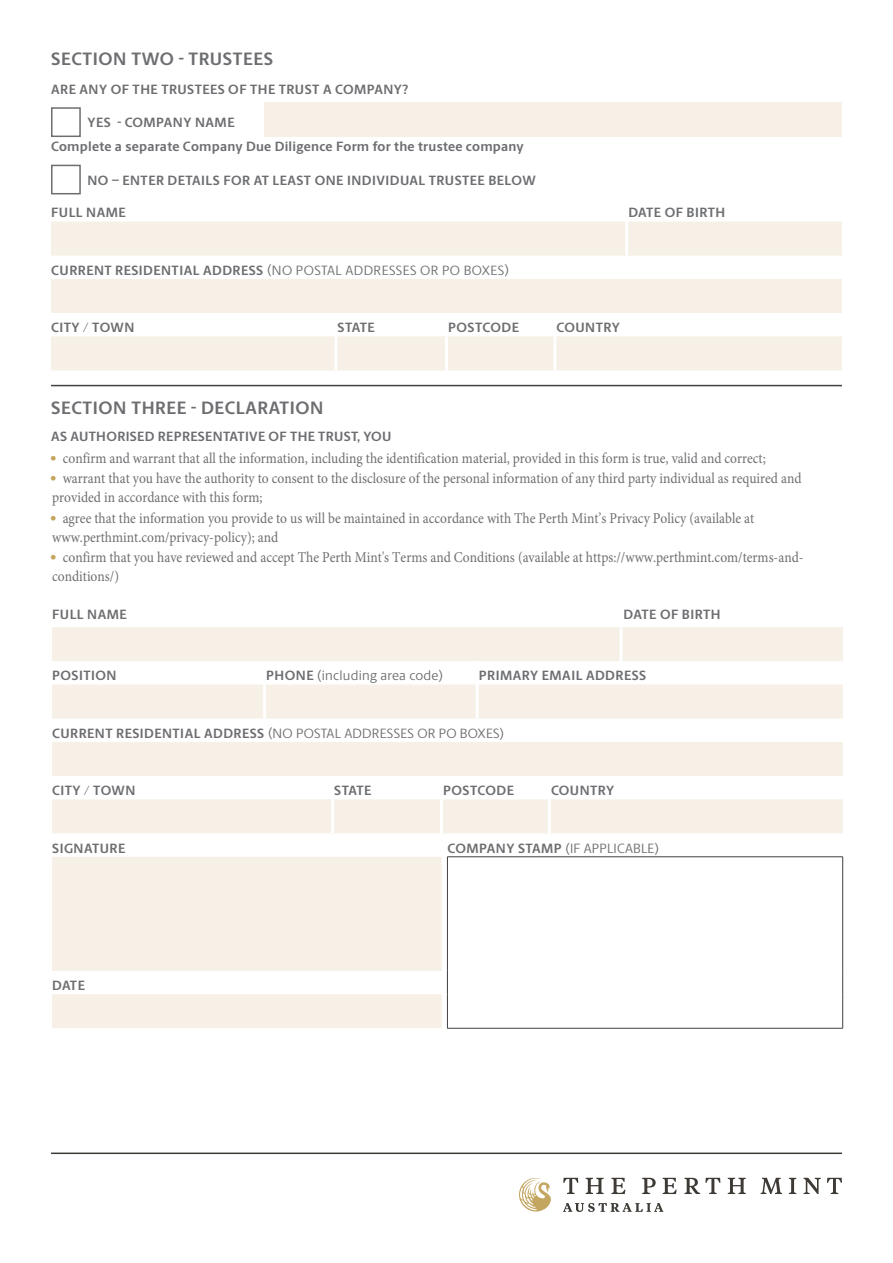
<style>
.page{position:relative;width:893px;height:1263px;background:#fff}
.page>*{position:absolute;margin:0;border:0;box-sizing:border-box;transform-origin:0 0}
.t1{font:700 18px "Berlingske Sans";letter-spacing:.035em;color:#6d6e71}
.t2{font:15px/19.4px "Minion Pro";color:#6d6e71;scale:.9 1}
.t3{font:700 13.5px/23.7px "Berlingske Sans";letter-spacing:.035em;color:#6d6e71}
.t4{font:13.5px "Berlingske Sans";letter-spacing:.02em;color:#6d6e71}
.s1{font-weight:700}
.s2{font-family:"Berlingske Sans";font-size:13.35px;color:#c3a660}
</style>
<div class="page">
<hr style="left:51px;top:1152px;width:791px;height:2px;background:#3e3a35">
<svg style="left:563px;top:1178px;width:15px;height:16px"></svg>
<svg style="left:586px;top:1178px;width:18px;height:16px"></svg>
<svg style="left:611px;top:1178px;width:14px;height:16px"></svg>
<svg style="left:642px;top:1178px;width:14px;height:16px"></svg>
<svg style="left:663px;top:1178px;width:14px;height:16px"></svg>
<svg style="left:684px;top:1178px;width:36px;height:16px"></svg>
<svg style="left:728px;top:1178px;width:18px;height:16px"></svg>
<svg style="left:761px;top:1178px;width:21px;height:16px"></svg>
<svg style="left:789px;top:1178px;width:7px;height:16px"></svg>
<svg style="left:804px;top:1178px;width:17px;height:16px"></svg>
<svg style="left:827px;top:1178px;width:15px;height:16px"></svg>
<svg style="left:563px;top:1203px;width:100px;height:9px"></svg>
<svg style="left:519px;top:1178px;width:32px;height:33px"></svg>
<div style="left:265px;top:102px;width:577px;height:35px;background:#f6f0e6"></div>
<svg style="left:51px;top:222px;width:791px;height:148px;fill:#f6f0e6"></svg>
<hr style="left:334px;top:313px;width:3px;height:23px;background:#fff">
<hr style="left:334px;top:336px;width:3px;height:34px;background:#fff">
<hr style="left:445px;top:313px;width:3px;height:23px;background:#fff">
<hr style="left:553px;top:313px;width:3px;height:23px;background:#fff">
<hr style="left:445px;top:336px;width:3px;height:34px;background:#fff">
<hr style="left:553px;top:336px;width:3px;height:34px;background:#fff">
<hr style="left:625px;top:222px;width:3px;height:34px;background:#fff">
<div style="left:51px;top:107px;width:30px;height:30px;border:2px solid #6d6e71"></div>
<div style="left:51px;top:165px;width:30px;height:29px;border:2px solid #6d6e71"></div>
<hr style="left:51px;top:385px;width:791px;height:1px;background:#414042">
<svg style="left:52px;top:627px;width:791px;height:206px;fill:#f6f0e6"></svg>
<hr style="left:331px;top:776px;width:3px;height:23px;background:#fff">
<hr style="left:331px;top:799px;width:3px;height:34px;background:#fff">
<hr style="left:440px;top:776px;width:3px;height:23px;background:#fff">
<hr style="left:548px;top:776px;width:3px;height:23px;background:#fff">
<hr style="left:440px;top:799px;width:3px;height:34px;background:#fff">
<hr style="left:548px;top:799px;width:3px;height:34px;background:#fff">
<hr style="left:620px;top:627px;width:3px;height:34px;background:#fff">
<hr style="left:263px;top:661px;width:3px;height:23px;background:#fff">
<hr style="left:476px;top:661px;width:3px;height:23px;background:#fff">
<hr style="left:263px;top:684px;width:3px;height:34px;background:#fff">
<hr style="left:476px;top:684px;width:3px;height:34px;background:#fff">
<svg style="left:52px;top:857px;width:390px;height:171px;fill:#f6f0e6"></svg>
<hr style="left:447px;top:856px;width:396px;height:1px;background:#414042">
<hr style="left:447px;top:857px;width:1px;height:114px;background:#414042">
<hr style="left:842px;top:857px;width:1px;height:114px;background:#414042">
<svg style="left:447px;top:971px;width:1px;height:23px"></svg>
<svg style="left:842px;top:971px;width:1px;height:23px"></svg>
<hr style="left:447px;top:994px;width:1px;height:34px;background:#414042">
<hr style="left:842px;top:994px;width:1px;height:34px;background:#414042">
<hr style="left:447px;top:1028px;width:396px;height:1px;background:#414042">
<p class="t1" style="left:51px;top:45px;width:223px">SECTION TWO - TRUSTEES</p>
<p class="t3" style="left:51px;top:77px;width:359px">ARE ANY OF THE TRUSTEES OF THE TRUST A COMPANY?</p>
<p class="t3" style="left:51px;top:111px;width:474px;text-indent:36px">YES - COMPANY NAME<br>Complete a separate Company Due Diligence Form for the trustee company</p>
<p class="t3" style="left:87px;top:168px;width:450px">NO – ENTER DETAILS FOR AT LEAST ONE INDIVIDUAL TRUSTEE BELOW</p>
<p class="t3" style="left:51px;top:201px;width:76px">FULL NAME</p>
<p class="t3" style="left:628px;top:201px;width:98px">DATE OF BIRTH</p>
<p class="t4" style="left:51px;top:261px;width:460px"><span class="s1">CURRENT RESIDENTIAL ADDRESS</span> (NO POSTAL ADDRESSES OR PO BOXES)</p>
<p class="t3" style="left:51px;top:315px;width:85px">CITY / TOWN</p>
<p class="t3" style="left:338px;top:315px;width:39px">STATE</p>
<p class="t3" style="left:448px;top:315px;width:72px">POSTCODE</p>
<p class="t3" style="left:557px;top:315px;width:65px">COUNTRY</p>
<p class="t1" style="left:51px;top:395px;width:274px">SECTION THREE - DECLARATION</p>
<p class="t3" style="left:51px;top:424px;width:342px">AS AUTHORISED REPRESENTATIVE OF THE TRUST, YOU</p>
<p class="t2" style="left:50px;top:449px;width:797px"><span class="s2">•</span> confirm and warrant that all the information, including the identification material, provided in this form is true, valid and correct;</p>
<p class="t2" style="left:50px;top:468px;width:836px"><span class="s2">•</span> warrant that you have the authority to consent to the disclosure of the personal information of any third party individual as required and provided in accordance with this form;</p>
<p class="t2" style="left:50px;top:508px;width:784px"><span class="s2">•</span> agree that the information you provide to us will be maintained in accordance with The Perth Mint’s Privacy Policy (available at www.perthmint.com/privacy-policy); and</p>
<p class="t2" style="left:50px;top:547px;width:839px"><span class="s2">•</span> confirm that you have reviewed and accept The Perth Mint's Terms and Conditions (available at https://www.perthmint.com/terms-and&shy;conditions/)</p>
<p class="t3" style="left:52px;top:602px;width:76px">FULL NAME</p>
<p class="t3" style="left:623px;top:602px;width:99px">DATE OF BIRTH</p>
<p class="t3" style="left:52px;top:664px;width:66px">POSITION</p>
<p class="t4" style="left:266px;top:666px;width:179px"><span class="s1">PHONE</span> (including area code)</p>
<p class="t3" style="left:479px;top:664px;width:169px">PRIMARY EMAIL ADDRESS</p>
<p class="t4" style="left:52px;top:724px;width:454px"><span class="s1">CURRENT RESIDENTIAL ADDRESS</span> (NO POSTAL ADDRESSES OR PO BOXES)</p>
<p class="t3" style="left:52px;top:778px;width:85px">CITY / TOWN</p>
<p class="t3" style="left:334px;top:778px;width:39px">STATE</p>
<p class="t3" style="left:443px;top:778px;width:72px">POSTCODE</p>
<p class="t3" style="left:551px;top:778px;width:65px">COUNTRY</p>
<p class="t3" style="left:52px;top:836px;width:75px">SIGNATURE</p>
<p class="t4" style="left:448px;top:838px;width:213px"><span class="s1">COMPANY STAMP</span> (IF APPLICABLE)</p>
<p class="t3" style="left:52px;top:973px;width:34px">DATE</p>
</div>
